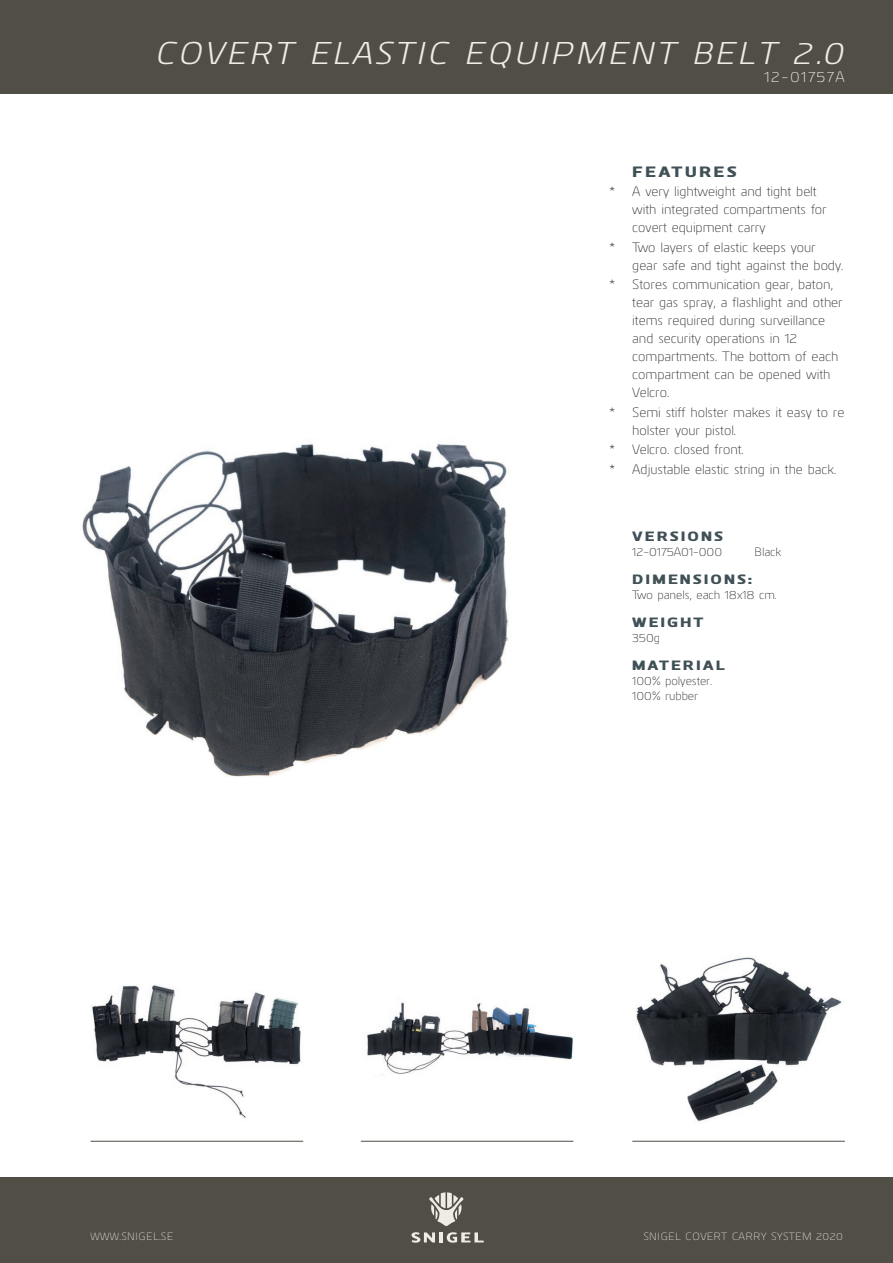
<style>
.page{position:relative;width:893px;height:1263px;background:#fff}
.page>*{position:absolute;margin:0;border:0;box-sizing:border-box;transform-origin:0 0}
.t1{font:italic 31.5px "Kuro";letter-spacing:.075em;color:#efece6}
.t2{font:300 15px "Kuro";letter-spacing:.1em;color:#fff}
.t3{font:800 15px "Kuro";letter-spacing:.15em;color:#405057}
.t4{font:300 13.5px/18px "Kuro";color:#231f20}
.t5{font:800 13.5px "Kuro";letter-spacing:.15em;color:#405057}
.t6{font:300 12px/15px "Kuro";color:#231f20}
.t7{font:300 10.5px "Kuro";letter-spacing:.025em;color:#efece6}
</style>
<div class="page">
<img style="left:82px;top:443px;width:426px;height:334px">
<div style="left:1px;top:0;width:892px;height:94px;background:#514e46"></div>
<img style="left:91px;top:985px;width:212px;height:156px">
<hr style="left:91px;top:1141px;width:212px;height:1px;background:#514e46">
<img style="left:362px;top:1002px;width:212px;height:139px">
<hr style="left:361px;top:1141px;width:212px;height:1px;background:#514e46">
<img style="left:632px;top:957px;width:213px;height:184px">
<hr style="left:632px;top:1141px;width:213px;height:1px;background:#514e46">
<div style="left:0;top:1178px;width:893px;height:85px;background:#514e46"></div>
<svg style="left:429px;top:1192px;width:35px;height:34px"></svg>
<svg style="left:411px;top:1232px;width:73px;height:10px"></svg>
<h1 class="t1" style="left:157px;top:30px;width:690px">COVERT ELASTIC EQUIPMENT BELT 2.0</h1>
<p class="t2" style="left:764px;top:66px;width:82px">12-01757A</p>
<p class="t3" style="left:632px;top:160px;width:106px">FEATURES</p>
<p class="t4" style="left:632px;top:182px;width:196px;text-indent:-23px">* A very lightweight and tight belt with integrated compartments for covert equipment carry</p>
<p class="t4" style="left:632px;top:237px;width:213px;text-indent:-23px">* Two layers of elastic keeps your gear safe and tight against the body.</p>
<p class="t4" style="left:632px;top:275px;width:212px;text-indent:-23px">* Stores communication gear, baton, tear gas spray, a flashlight and other items required during surveillance and security operations in 12 compartments. The bottom of each compartment can be opened with<br>Velcro.</p>
<p class="t4" style="left:632px;top:402px;width:214px;text-indent:-23px">* Semi stiff holster makes it easy to re holster your pistol.</p>
<p class="t4" style="left:609px;top:439px;width:229px;line-height:19.5px">* Velcro. closed front.<br>* Adjustable elastic string in the back.</p>
<p class="t5" style="left:632px;top:526px;width:92px">VERSIONS</p>
<p class="t6" style="left:632px;top:543px;width:91px">12-0175A01-000</p>
<p class="t6" style="left:754px;top:543px;width:29px">Black</p>
<p class="t5" style="left:632px;top:569px;width:121px">DIMENSIONS:</p>
<p class="t6" style="left:632px;top:586px;width:146px">Two panels, each 18x18 cm.</p>
<p class="t5" style="left:632px;top:612px;width:73px">WEIGHT</p>
<p class="t6" style="left:632px;top:629px;width:29px">350g</p>
<p class="t5" style="left:632px;top:655px;width:94px">MATERIAL</p>
<p class="t6" style="left:632px;top:672px;width:81px">100% polyester.<br>100% rubber</p>
<p class="t7" style="left:91px;top:1229px;width:84px">WWW.SNIGEL.SE</p>
<p class="t7" style="left:643px;top:1229px;width:201px">SNIGEL COVERT CARRY SYSTEM 2020</p>
</div>
